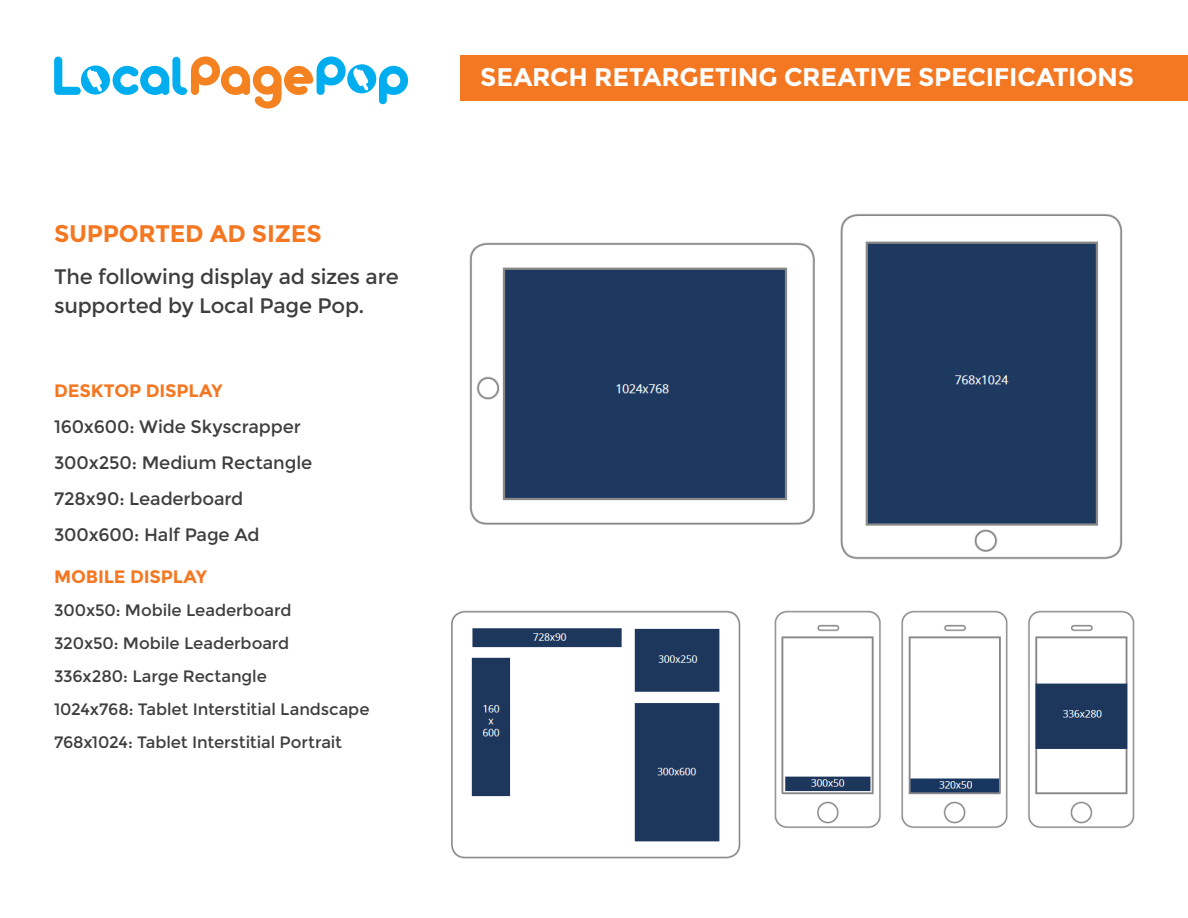
<style>
.page{position:relative;width:1188px;height:918px;background:#fff}
.page>*{position:absolute;margin:0;border:0;box-sizing:border-box;transform-origin:0 0}
.t1{font:700 25.5px "Montserrat";letter-spacing:-.01em;color:#fff}
.t2{font:700 24px "Montserrat";letter-spacing:-.01em;color:#f47721}
.t3{font:21px/28.5px "Montserrat";letter-spacing:-.01em;color:#3e3e3f}
.t4{font:18px "Montserrat";letter-spacing:-.01em;color:#3e3e3f}
.t5{font:700 18px "Montserrat";letter-spacing:-.005em;color:#f47721}
.t6{font:16.5px "Montserrat";letter-spacing:-.005em;color:#3e3e3f}
</style>
<div class="page">
<svg style="left:54px;top:56px;width:354px;height:53px"></svg>
<img style="left:451px;top:610px;width:684px;height:249px">
<img style="left:840px;top:213px;width:283px;height:347px">
<img style="left:469px;top:242px;width:346px;height:283px">
<div style="left:460px;top:55px;width:728px;height:46px;background:#f47721"></div>
<p class="t2" style="left:54px;top:220px;width:269px">SUPPORTED AD SIZES</p>
<p class="t3" style="left:54px;top:263px;width:346px">The following display ad sizes are supported by Local Page Pop.</p>
<p class="t5" style="left:54px;top:380px;width:170px">DESKTOP DISPLAY</p>
<p class="t4" style="left:54px;top:416px;width:249px">160x600: Wide Skyscrapper</p>
<p class="t4" style="left:54px;top:452px;width:260px">300x250: Medium Rectangle</p>
<p class="t4" style="left:54px;top:488px;width:191px">728x90: Leaderboard</p>
<p class="t4" style="left:54px;top:524px;width:207px">300x600: Half Page Ad</p>
<p class="t5" style="left:54px;top:566px;width:154px">MOBILE DISPLAY</p>
<p class="t6" style="left:54px;top:601px;width:239px">300x50: Mobile Leaderboard</p>
<p class="t6" style="left:54px;top:634px;width:237px">320x50: Mobile Leaderboard</p>
<p class="t6" style="left:54px;top:667px;width:214px">336x280: Large Rectangle</p>
<p class="t6" style="left:54px;top:700px;width:317px">1024x768: Tablet Interstitial Landscape</p>
<p class="t6" style="left:54px;top:733px;width:290px">768x1024: Tablet Interstitial Portrait</p>
<p class="t1" style="left:480px;top:62px;width:655px">SEARCH RETARGETING CREATIVE SPECIFICATIONS</p>
</div>
